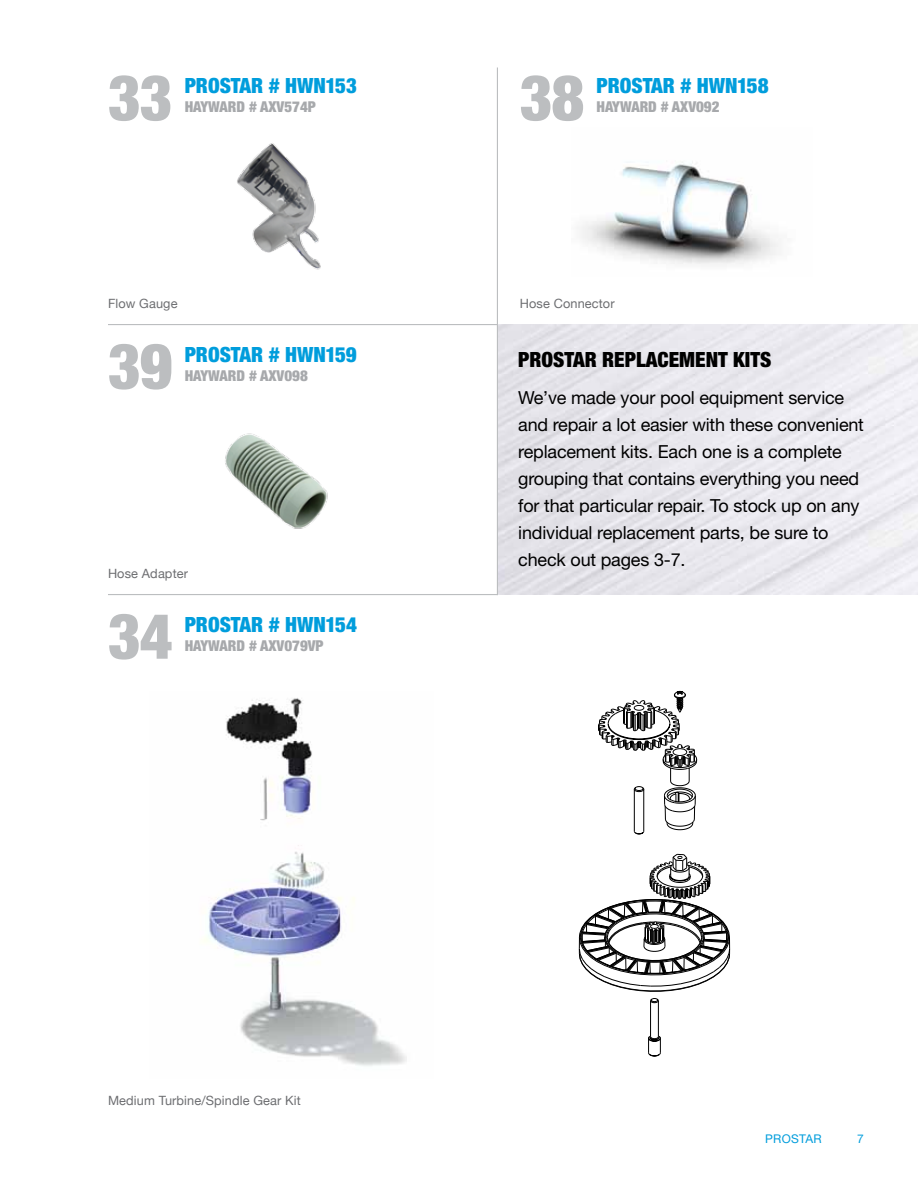
<style>
.page{position:relative;width:918px;height:1188px;background:#fff}
.page>*{position:absolute;margin:0;border:0;box-sizing:border-box;transform-origin:0 0}
.t1{font:900 condensed 63.3px "Helvetica Neue";letter-spacing:-.02em;color:#bcbec0}
.t2{font:900 condensed 21px "Helvetica Neue";color:#009ddc}
.t3{font:900 condensed 21px "Helvetica Neue";color:#000}
.t4{font:18px/27px "Helvetica Neue";letter-spacing:-.01em;color:#000}
.t5{font:900 condensed 15px "Helvetica Neue";color:#a7a9ac}
.t6{font:12.75px "Helvetica Neue";letter-spacing:.01em;color:#6d6e71}
.t7{font:12px "Helvetica Neue";letter-spacing:.025em;color:#009ddc}
</style>
<div class="page">
<hr style="left:497px;top:67px;width:1px;height:528px;background:#bcbec0">
<img style="left:581px;top:161px;width:198px;height:104px">
<img style="left:204px;top:698px;width:203px;height:368px">
<hr style="left:552px;top:682px;width:1px;height:427px;background:#000">
<hr style="left:552px;top:1187px;width:188px;height:1px;background:#000">
<hr style="left:552px;top:682px;width:188px;height:1px;background:#000">
<hr style="left:917px;top:682px;width:1px;height:427px;background:#000">
<svg style="left:578px;top:691px;width:152px;height:366px"></svg>
<img style="left:237px;top:143px;width:84px;height:127px">
<img style="left:225px;top:433px;width:103px;height:96px">
<hr style="left:108px;top:324px;width:390px;height:1px;background:#bcbec0">
<hr style="left:108px;top:594px;width:390px;height:1px;background:#bcbec0">
<h1 class="t1" style="left:108px;top:59px;width:66px">33</h1>
<h1 class="t1" style="left:520px;top:59px;width:66px">38</h1>
<p class="t2" style="left:185px;top:73px;width:174px">PROSTAR # HWN153</p>
<p class="t2" style="left:596px;top:73px;width:174px">PROSTAR # HWN158</p>
<p class="t5" style="left:185px;top:98px;width:133px">HAYWARD # AXV574P</p>
<p class="t5" style="left:596px;top:98px;width:125px">HAYWARD # AXV092</p>
<p class="t6" style="left:108px;top:296px;width:71px">Flow Gauge</p>
<p class="t6" style="left:520px;top:296px;width:96px">Hose Connector</p>
<h1 class="t1" style="left:108px;top:327px;width:66px">39</h1>
<p class="t2" style="left:185px;top:341px;width:174px">PROSTAR # HWN159</p>
<p class="t5" style="left:185px;top:366px;width:125px">HAYWARD # AXV098</p>
<p class="t6" style="left:108px;top:566px;width:82px">Hose Adapter</p>
<h1 class="t1" style="left:108px;top:597px;width:66px">34</h1>
<p class="t2" style="left:185px;top:612px;width:174px">PROSTAR # HWN154</p>
<p class="t5" style="left:185px;top:636px;width:140px">HAYWARD # AXV079VP</p>
<p class="t3" style="left:518px;top:346px;width:255px">PROSTAR REPLACEMENT KITS</p>
<p class="t4" style="left:518px;top:384px;width:347px">We’ve made your pool equipment service and repair a lot easier with these convenient replacement kits. Each one is a complete grouping that contains everything you need for that particular repair. To stock up on any individual replacement parts, be sure to check out pages 3-7.</p>
<p class="t6" style="left:108px;top:1093px;width:194px">Medium Turbine/Spindle Gear Kit</p>
<p class="t7" style="left:765px;top:1132px;width:58px">PROSTAR</p>
<p class="t7" style="left:857px;top:1132px;width:8px">7</p>
</div>
